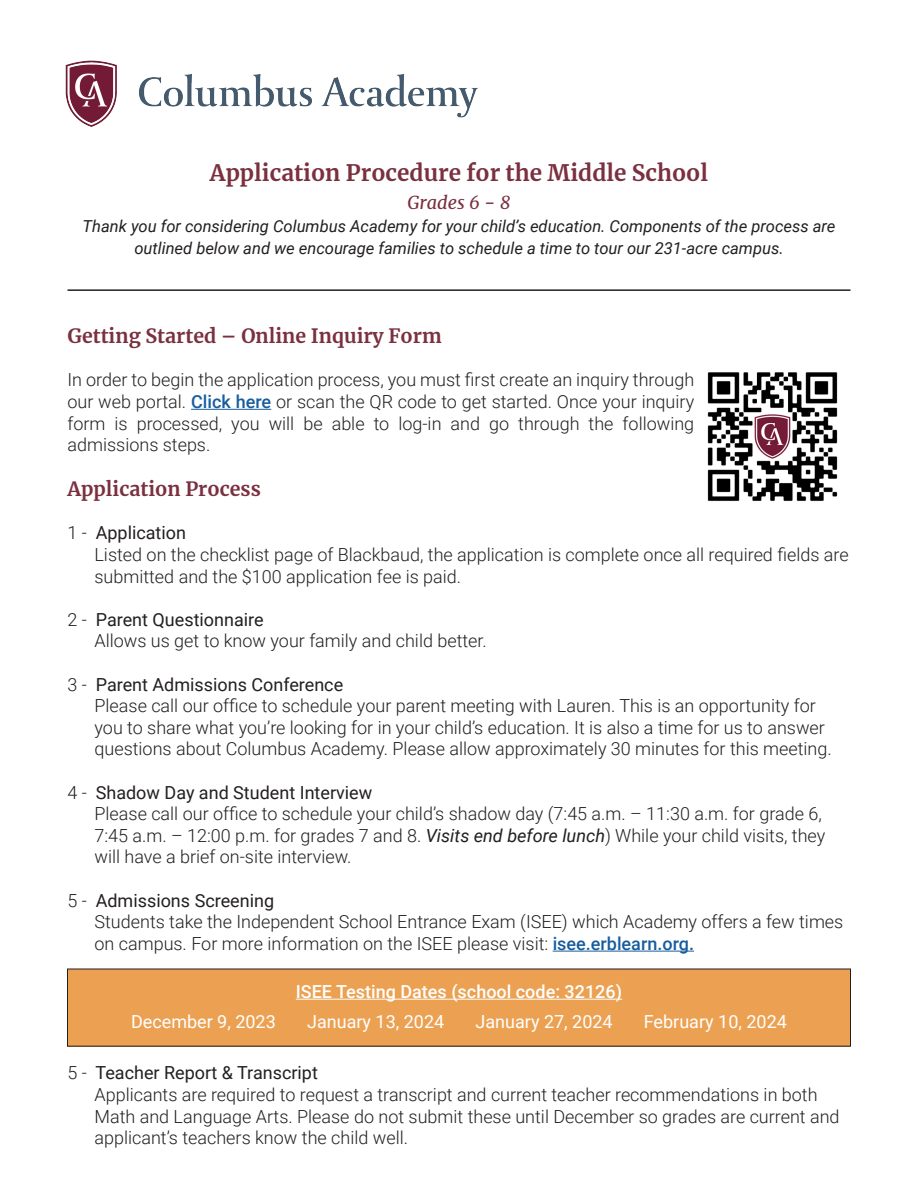
<style>
.page{position:relative;width:918px;height:1188px;background:#fff}
.page>*{position:absolute;margin:0;border:0;box-sizing:border-box;transform-origin:0 0}
.t1{font:700 22.5px "Merriweather";color:#7a303f}
.t2{font:700 19.5px "Merriweather";color:#7a303f}
.t3{font:300 18px/21.6px "Roboto";color:#231f20}
.t4{font:18px "Roboto";color:#231f20}
.t5{font:18px "Roboto";color:#fff}
.t6{font:500 18px "Roboto";color:#fff}
.t7{font:italic 18px "Merriweather";color:#7a303f}
.t8{font:italic 16.5px/22.5px "Roboto";color:#231f20;text-align:center}
.s1{font-weight:500;color:#175d9e}
.s2{font-weight:300}
.s3{font-weight:400;font-style:italic}
</style>
<div class="page">
<hr style="left:191px;top:409px;width:80px;height:1px;background:#175d9e">
<hr style="left:553px;top:951px;width:141px;height:1px;background:#175d9e">
<hr style="left:68px;top:289px;width:782px;height:2px;background:#231f20">
<img style="left:65px;top:60px;width:413px;height:67px">
<img style="left:707px;top:372px;width:131px;height:129px">
<div style="left:68px;top:969px;width:782px;height:77px;background:#eca152"></div>
<hr style="left:296px;top:999px;width:326px;height:1px;background:#fff">
<p class="t1" style="left:210px;top:157px;width:500px">Application Procedure for the Middle School</p>
<p class="t7" style="left:407px;top:190px;width:105px">Grades 6 - 8</p>
<p class="t8" style="left:83px;top:214px;width:754px">Thank you for considering Columbus Academy for your child’s education. Components of the process are outlined below and we encourage families to schedule a time to tour our 231-acre campus.</p>
<p class="t2" style="left:68px;top:323px;width:376px">Getting Started – Online Inquiry Form</p>
<p class="t3" style="left:68px;top:369px;width:628px;text-align:justify">In order to begin the application process, you must first create an inquiry through our web portal. <span class="s1">Click here</span> or scan the QR code to get started. Once your inquiry form is processed, you will be able to log-in and go through the following admissions steps.</p>
<p class="t2" style="left:68px;top:476px;width:195px">Application Process</p>
<p class="t4" style="left:68px;top:520px;width:120px"><span class="s2">1 -</span> Application</p>
<p class="t3" style="left:94px;top:543px;width:756px">Listed on the checklist page of Blackbaud, the application is complete once all required fields are submitted and the $100 application fee is paid.</p>
<p class="t4" style="left:68px;top:607px;width:198px"><span class="s2">2 -</span> Parent Questionnaire</p>
<p class="t3" style="left:94px;top:630px;width:394px">Allows us get to know your family and child better.</p>
<p class="t4" style="left:68px;top:672px;width:277px"><span class="s2">3 -</span> Parent Admissions Conference</p>
<p class="t3" style="left:94px;top:694px;width:739px">Please call our office to schedule your parent meeting with Lauren. This is an opportunity for you to share what you’re looking for in your child’s education. It is also a time for us to answer questions about Columbus Academy. Please allow approximately 30 minutes for this meeting.</p>
<p class="t4" style="left:68px;top:780px;width:306px"><span class="s2">4 -</span> Shadow Day and Student Interview</p>
<p class="t3" style="left:94px;top:802px;width:732px">Please call our office to schedule your child’s shadow day (7:45 a.m. – 11:30 a.m. for grade 6,<br>7:45 a.m. – 12:00 p.m. for grades 7 and 8. <span class="s3">Visits end before lunch</span>) While your child visits, they will have a brief on-site interview.</p>
<p class="t4" style="left:68px;top:888px;width:208px"><span class="s2">5 -</span> Admissions Screening</p>
<p class="t3" style="left:94px;top:910px;width:750px">Students take the Independent School Entrance Exam (ISEE) which Academy offers a few times on campus. For more information on the ISEE please visit: <span class="s1">isee.erblearn.org.</span></p>
<p class="t6" style="left:296px;top:979px;width:328px">ISEE Testing Dates (school code: 32126)</p>
<p class="t5" style="left:131px;top:1009px;width:146px">December 9, 2023</p>
<p class="t5" style="left:307px;top:1009px;width:139px">January 13, 2024</p>
<p class="t5" style="left:476px;top:1009px;width:139px">January 27, 2024</p>
<p class="t5" style="left:644px;top:1009px;width:145px">February 10, 2024</p>
<p class="t4" style="left:68px;top:1060px;width:252px"><span class="s2">5 -</span> Teacher Report &amp; Transcript</p>
<p class="t3" style="left:94px;top:1083px;width:747px">Applicants are required to request a transcript and current teacher recommendations in both<br>Math and Language Arts. Please do not submit these until December so grades are current and applicant’s teachers know the child well.</p>
</div>
